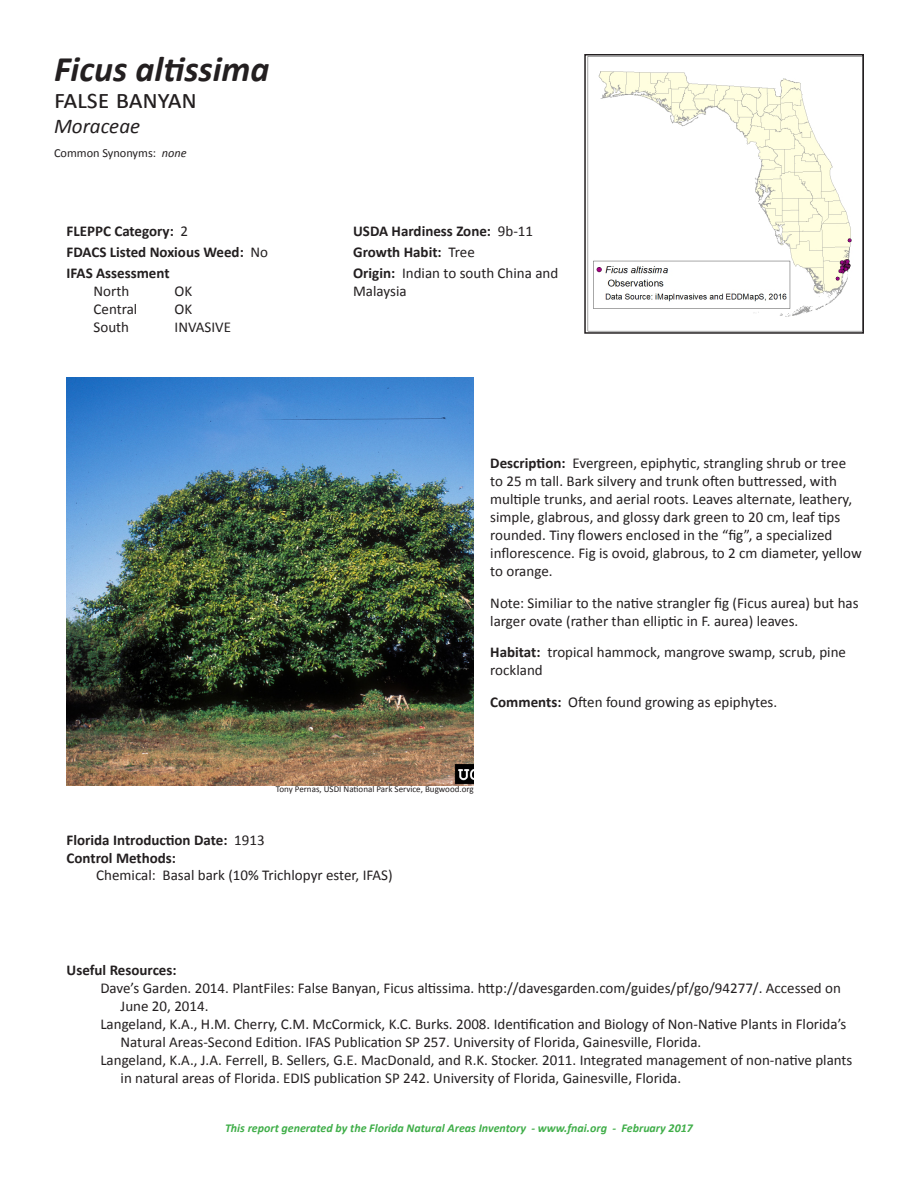
<style>
.page{position:relative;width:918px;height:1188px;background:#fff}
.page>*{position:absolute;margin:0;border:0;box-sizing:border-box;transform-origin:0 0}
.t1{font:italic 700 36px "Calibri";color:#231f20}
.t2{font:27px "Calibri";color:#231f20}
.t3{font:italic 21px "Calibri";color:#231f20}
.t4{font:15px/18px "Calibri";color:#231f20}
.t5{font:700 15px "Calibri";color:#231f20}
.t6{font:12.3px "Calibri";color:#231f20}
.t7{font:italic 700 12px "Calibri";color:#40ae49}
.t8{font:9px "Calibri";color:#231f20}
.s1{font-style:italic}
.s2{font-weight:400}
.s3{font-weight:700}
</style>
<div class="page">
<img style="left:587px;top:57px;width:274px;height:274px">
<div style="left:584px;top:54px;width:280px;height:280px;border:2px solid #231f20"></div>
<img style="left:67px;top:378px;width:407px;height:407px">
<p class="t1" style="left:54px;top:46px;width:217px">Ficus altissima</p>
<p class="t2" style="left:54px;top:82px;width:145px">false banyan</p>
<p class="t3" style="left:54px;top:112px;width:88px">Moraceae</p>
<p class="t6" style="left:54px;top:145px;width:134px">Common Synonyms: <span class="s1">none</span></p>
<p class="t5" style="left:67px;top:222px;width:123px">FLEPPC Category: <span class="s2">2</span></p>
<p class="t5" style="left:67px;top:243px;width:203px">FDACS Listed Noxious Weed: <span class="s2">No</span></p>
<p class="t5" style="left:67px;top:264px;width:105px">IFAS Assessment</p>
<p class="t4" style="left:94px;top:282px;width:37px">North</p>
<p class="t4" style="left:175px;top:282px;width:19px">OK</p>
<p class="t4" style="left:94px;top:300px;width:45px">Central</p>
<p class="t4" style="left:175px;top:300px;width:19px">OK</p>
<p class="t4" style="left:94px;top:318px;width:37px">South</p>
<p class="t4" style="left:175px;top:318px;width:58px">INVASIVE</p>
<p class="t5" style="left:353px;top:222px;width:182px">USDA Hardiness Zone: <span class="s2">9b-11</span></p>
<p class="t5" style="left:353px;top:243px;width:123px">Growth Habit: <span class="s2">Tree</span></p>
<p class="t4" style="left:353px;top:264px;width:207px"><span class="s3">Origin:</span> Indian to south China and<br>Malaysia</p>
<p class="t4" style="left:490px;top:455px;width:373px"><span class="s3">Description:</span> Evergreen, epiphytic, strangling shrub or tree to 25 m tall. Bark silvery and trunk often buttressed, with multiple trunks, and aerial roots. Leaves alternate, leathery, simple, glabrous, and glossy dark green to 20 cm, leaf tips rounded. Tiny flowers enclosed in the “fig”, a specialized inflorescence. Fig is ovoid, glabrous, to 2 cm diameter, yellow to orange.</p>
<p class="t4" style="left:490px;top:594px;width:370px">Note: Similiar to the native strangler fig (Ficus aurea) but has larger ovate (rather than elliptic in F. aurea) leaves.</p>
<p class="t4" style="left:490px;top:644px;width:357px"><span class="s3">Habitat:</span> tropical hammock, mangrove swamp, scrub, pine rockland</p>
<p class="t4" style="left:490px;top:693px;width:288px"><span class="s3">Comments:</span> Often found growing as epiphytes.</p>
<p class="t8" style="left:276px;top:783px;width:199px">Tony Pernas, USDI National Park Service, Bugwood.org</p>
<p class="t5" style="left:67px;top:831px;width:200px">Florida Introduction Date: <span class="s2">1913</span></p>
<p class="t5" style="left:67px;top:849px;width:111px">Control Methods:</p>
<p class="t4" style="left:96px;top:866px;width:298px">Chemical: Basal bark (10% Trichlopyr ester, IFAS)</p>
<p class="t5" style="left:67px;top:960px;width:112px">Useful Resources:</p>
<p class="t4" style="left:121px;top:979px;width:722px;text-indent:-20px">Dave’s Garden. 2014. PlantFiles: False Banyan, Ficus altissima. http://davesgarden.com/guides/pf/go/94277/. Accessed on<br>June 20, 2014.</p>
<p class="t4" style="left:121px;top:1015px;width:727px;text-indent:-20px">Langeland, K.A., H.M. Cherry, C.M. McCormick, K.C. Burks. 2008. Identification and Biology of Non-Native Plants in Florida’s<br>Natural Areas-Second Edition. IFAS Publication SP 257. University of Florida, Gainesville, Florida.</p>
<p class="t4" style="left:121px;top:1051px;width:733px;text-indent:-20px">Langeland, K.A., J.A. Ferrell, B. Sellers, G.E. MacDonald, and R.K. Stocker. 2011. Integrated management of non-native plants in natural areas of Florida. EDIS publication SP 242. University of Florida, Gainesville, Florida.</p>
<p class="t7" style="left:225px;top:1120px;width:469px">This report generated by the Florida Natural Areas Inventory - www.fnai.org - February 2017</p>
</div>
